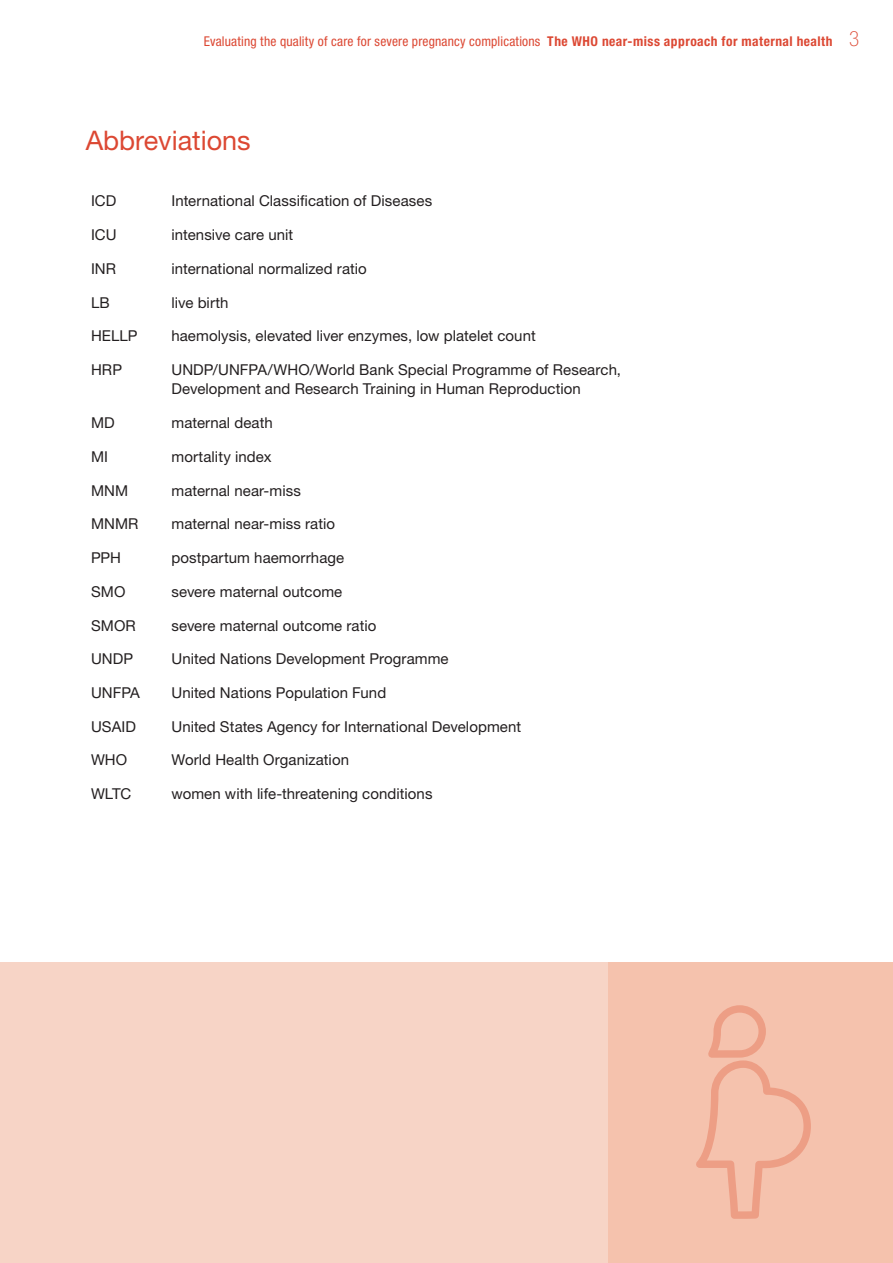
<style>
.page{position:relative;width:893px;height:1263px;background:#fff}
.page>*{position:absolute;margin:0;border:0;box-sizing:border-box;transform-origin:0 0}
.t1{font:27px "Helvetica Neue LT Std";color:#dc4833}
.t2{font:15px/19.5px "Helvetica Neue LT Std";letter-spacing:.005em;color:#231f20}
.t3{font:condensed 13.5px "Helvetica Neue LT Std";letter-spacing:.015em;color:#dc4833}
.s1{font-weight:700}
.s2{font-weight:100;font-size:21px}
</style>
<div class="page">
<div style="left:1px;top:962px;width:892px;height:300px;background:#f7d4c6"></div>
<div style="left:608px;top:962px;width:285px;height:300px;background:#f5c2ad"></div>
<svg style="left:696px;top:1005px;width:115px;height:214px"></svg>
<p class="t3" style="left:204px;top:34px;width:657px">Evaluating the quality of care for severe pregnancy complications <span class="s1">The WHO near-miss approach for maternal health</span> <span class="s2">3</span></p>
<h1 class="t1" style="left:86px;top:125px;width:167px">Abbreviations</h1>
<p class="t2" style="left:91px;top:191px;width:27px">ICD</p>
<p class="t2" style="left:171px;top:191px;width:262px">International Classification of Diseases</p>
<p class="t2" style="left:91px;top:225px;width:27px">ICU</p>
<p class="t2" style="left:171px;top:225px;width:123px">intensive care unit</p>
<p class="t2" style="left:91px;top:258px;width:27px">INR</p>
<p class="t2" style="left:171px;top:258px;width:197px">international normalized ratio</p>
<p class="t2" style="left:91px;top:292px;width:20px">LB</p>
<p class="t2" style="left:171px;top:292px;width:59px">live birth</p>
<p class="t2" style="left:91px;top:326px;width:48px">HELLP</p>
<p class="t2" style="left:171px;top:326px;width:366px">haemolysis, elevated liver enzymes, low platelet count</p>
<p class="t2" style="left:91px;top:360px;width:33px">HRP</p>
<p class="t2" style="left:171px;top:360px;width:451px">UNDP/UNFPA/WHO/World Bank Special Programme of Research,<br>Development and Research Training in Human Reproduction</p>
<p class="t2" style="left:91px;top:413px;width:25px">MD</p>
<p class="t2" style="left:171px;top:413px;width:103px">maternal death</p>
<p class="t2" style="left:91px;top:447px;width:18px">MI</p>
<p class="t2" style="left:171px;top:447px;width:102px">mortality index</p>
<p class="t2" style="left:91px;top:480px;width:39px">MNM</p>
<p class="t2" style="left:171px;top:480px;width:131px">maternal near-miss</p>
<p class="t2" style="left:91px;top:514px;width:49px">MNMR</p>
<p class="t2" style="left:171px;top:514px;width:165px">maternal near-miss ratio</p>
<p class="t2" style="left:91px;top:548px;width:31px">PPH</p>
<p class="t2" style="left:171px;top:548px;width:174px">postpartum haemorrhage</p>
<p class="t2" style="left:91px;top:581px;width:36px">SMO</p>
<p class="t2" style="left:171px;top:581px;width:172px">severe maternal outcome</p>
<p class="t2" style="left:91px;top:615px;width:46px">SMOR</p>
<p class="t2" style="left:171px;top:615px;width:206px">severe maternal outcome ratio</p>
<p class="t2" style="left:91px;top:649px;width:44px">UNDP</p>
<p class="t2" style="left:171px;top:649px;width:279px">United Nations Development Programme</p>
<p class="t2" style="left:91px;top:683px;width:50px">UNFPA</p>
<p class="t2" style="left:171px;top:683px;width:216px">United Nations Population Fund</p>
<p class="t2" style="left:91px;top:716px;width:46px">USAID</p>
<p class="t2" style="left:171px;top:716px;width:351px">United States Agency for International Development</p>
<p class="t2" style="left:91px;top:750px;width:38px">WHO</p>
<p class="t2" style="left:171px;top:750px;width:179px">World Health Organization</p>
<p class="t2" style="left:91px;top:784px;width:42px">WLTC</p>
<p class="t2" style="left:171px;top:784px;width:263px">women with life-threatening conditions</p>
</div>
